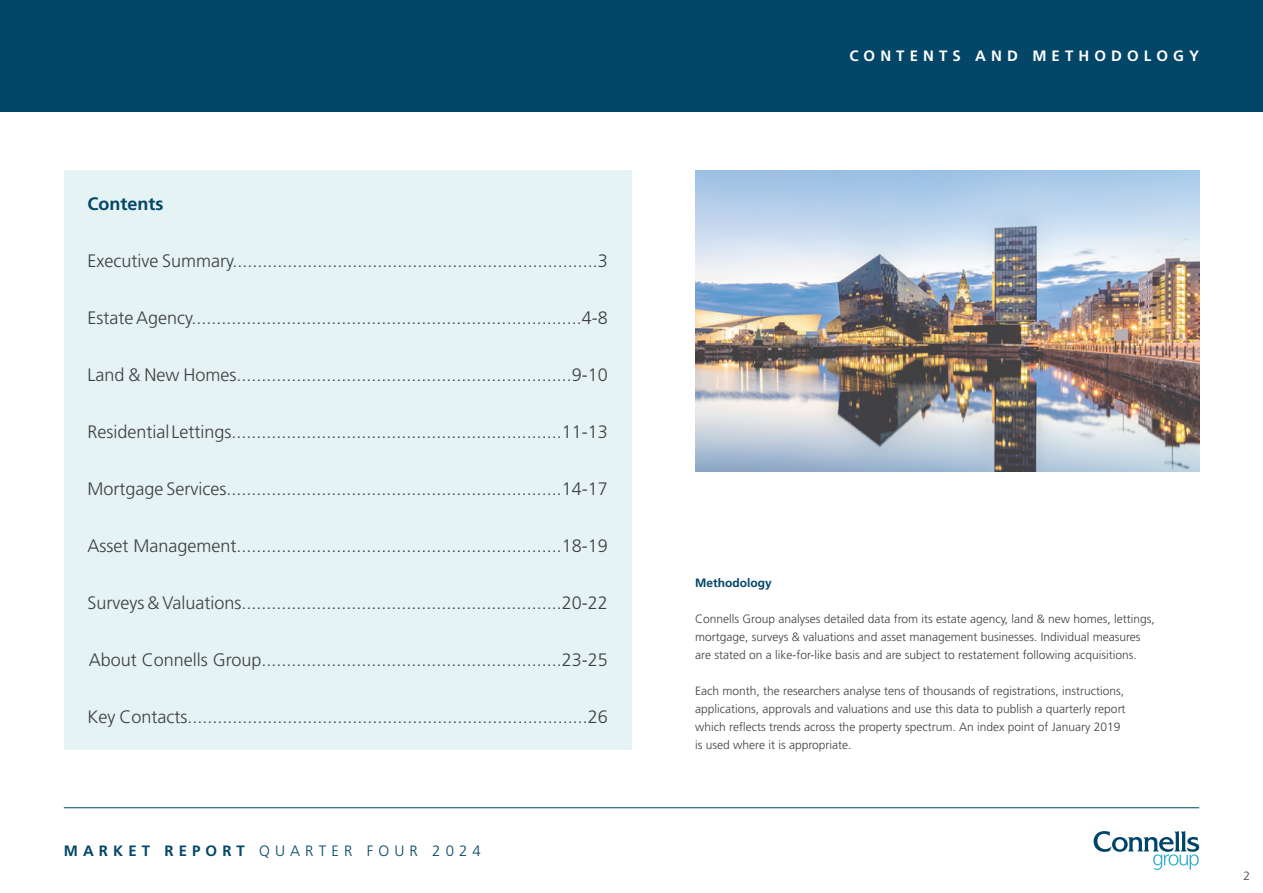
<style>
.page{position:relative;width:1263px;height:893px;background:#fff}
.page>*{position:absolute;margin:0;border:0;box-sizing:border-box;transform-origin:0 0}
.t1{font:300 18px "Frutiger LT Std";color:#3e3e3f}
.t2{font:700 18px "Frutiger LT Std";color:#034668}
.t3{font:300 15px "Frutiger LT Std";letter-spacing:.34em;color:#034668}
.t4{font:700 15px "Frutiger LT Std";letter-spacing:.34em;color:#fff}
.t5{font:300 12px/18px "Frutiger LT Std";color:#3e3e3f}
.t6{font:700 12px "Frutiger LT Std";color:#034668}
.s1{font-weight:700}
</style>
<div class="page">
<svg style="left:1093px;top:831px;width:106px;height:39px"></svg>
<hr style="left:64px;top:807px;width:1135px;height:1px;background:#034668">
<img style="left:695px;top:170px;width:504px;height:301px">
<div style="left:0;top:0;width:1263px;height:112px;background:#034668"></div>
<div style="left:64px;top:170px;width:567px;height:579px;background:#e5f3f5"></div>
<p class="t2" style="left:88px;top:193px;width:77px">Contents</p>
<p class="t1" style="left:88px;top:251px;width:522px">Executive Summary.........................................................................3</p>
<p class="t1" style="left:88px;top:308px;width:522px">Estate Agency..............................................................................4-8</p>
<p class="t1" style="left:88px;top:365px;width:522px">Land &amp; New Homes...................................................................9-10</p>
<p class="t1" style="left:88px;top:422px;width:522px">Residential Lettings..................................................................11-13</p>
<p class="t1" style="left:88px;top:479px;width:522px">Mortgage Services...................................................................14-17</p>
<p class="t1" style="left:88px;top:536px;width:522px">Asset Management.................................................................18-19</p>
<p class="t1" style="left:88px;top:593px;width:522px">Surveys &amp; Valuations................................................................20-22</p>
<p class="t1" style="left:89px;top:650px;width:521px">About Connells Group............................................................23-25</p>
<p class="t1" style="left:88px;top:707px;width:522px">Key Contacts................................................................................26</p>
<p class="t3" style="left:64px;top:842px;width:419px"><span class="s1">MARKET REPORT</span> QUARTER FOUR 2024</p>
<p class="t4" style="left:849px;top:47px;width:351px">CONTENTS AND METHODOLOGY</p>
<p class="t6" style="left:695px;top:576px;width:78px">Methodology</p>
<p class="t5" style="left:695px;top:610px;width:461px">Connells Group analyses detailed data from its estate agency, land &amp; new homes, lettings, mortgage, surveys &amp; valuations and asset management businesses. Individual measures are stated on a like-for-like basis and are subject to restatement following acquisitions.</p>
<p class="t5" style="left:695px;top:682px;width:432px">Each month, the researchers analyse tens of thousands of registrations, instructions, applications, approvals and valuations and use this data to publish a quarterly report which reflects trends across the property spectrum. An index point of January 2019 is used where it is appropriate.</p>
<p class="t5" style="left:1243px;top:867px;width:8px">2</p>
</div>
